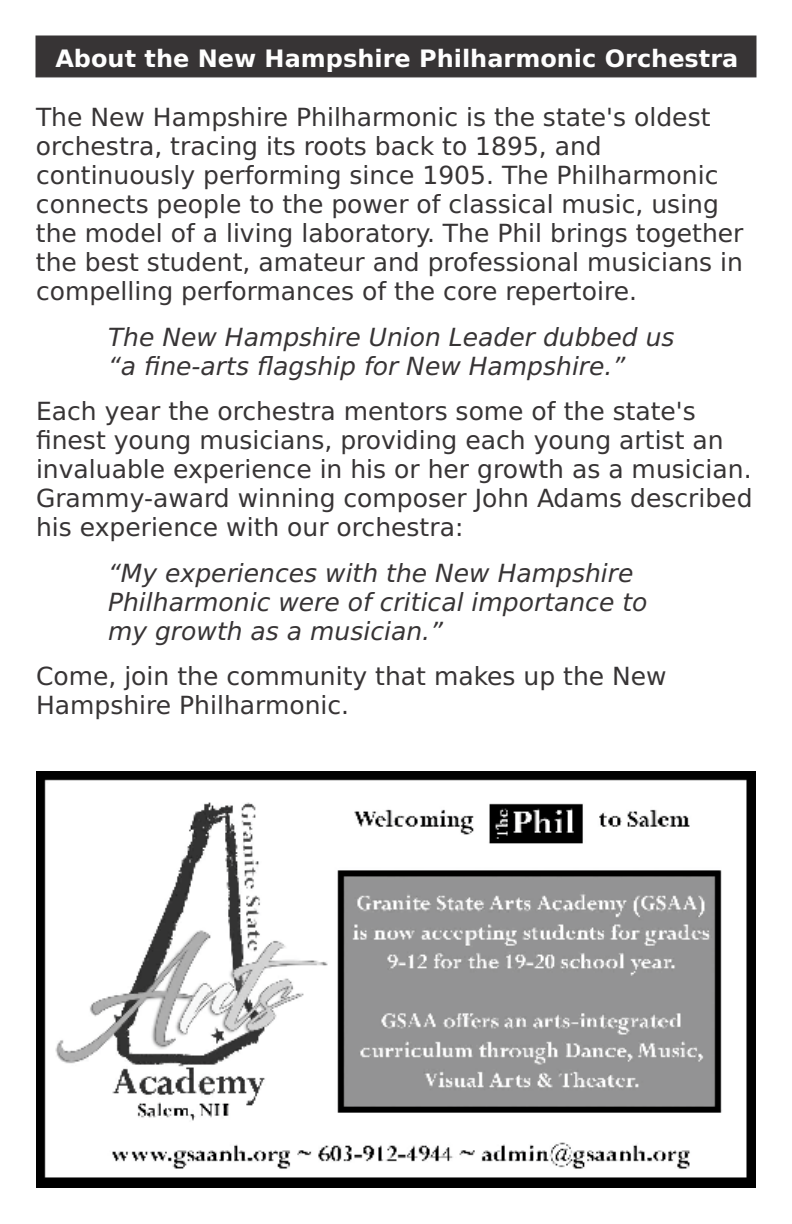
<style>
.page{position:relative;width:792px;height:1224px;background:#fff}
.page>*{position:absolute;margin:0;border:0;box-sizing:border-box;transform-origin:0 0}
.t1{font:25px/29px "DejaVu Sans";color:#373435}
.t2{font:italic 25px/29px "DejaVu Sans";color:#373435}
.t3{font:700 24px "DejaVu Sans";color:#fefefe}
</style>
<div class="page">
<div style="left:35px;top:35px;width:722px;height:43px;background:#373435"></div>
<img style="left:36px;top:771px;width:720px;height:417px">
<p class="t3" style="left:55px;top:49px;width:685px">About the New Hampshire Philharmonic Orchestra</p>
<p class="t1" style="left:36px;top:105px;width:709px">The New Hampshire Philharmonic is the state's oldest orchestra, tracing its roots back to 1895, and continuously performing since 1905. The Philharmonic connects people to the power of classical music, using the model of a living laboratory. The Phil brings together the best student, amateur and professional musicians in compelling performances of the core repertoire.</p>
<p class="t2" style="left:108px;top:325px;width:568px">The New Hampshire Union Leader dubbed us “a fine-arts flagship for New Hampshire.”</p>
<p class="t1" style="left:36px;top:399px;width:718px">Each year the orchestra mentors some of the state's finest young musicians, providing each young artist an invaluable experience in his or her growth as a musician.<br>Grammy-award winning composer John Adams described his experience with our orchestra:</p>
<p class="t2" style="left:108px;top:561px;width:541px">“My experiences with the New Hampshire<br>Philharmonic were of critical importance to my growth as a musician.”</p>
<p class="t1" style="left:36px;top:664px;width:632px">Come, join the community that makes up the New<br>Hampshire Philharmonic.</p>
</div>
